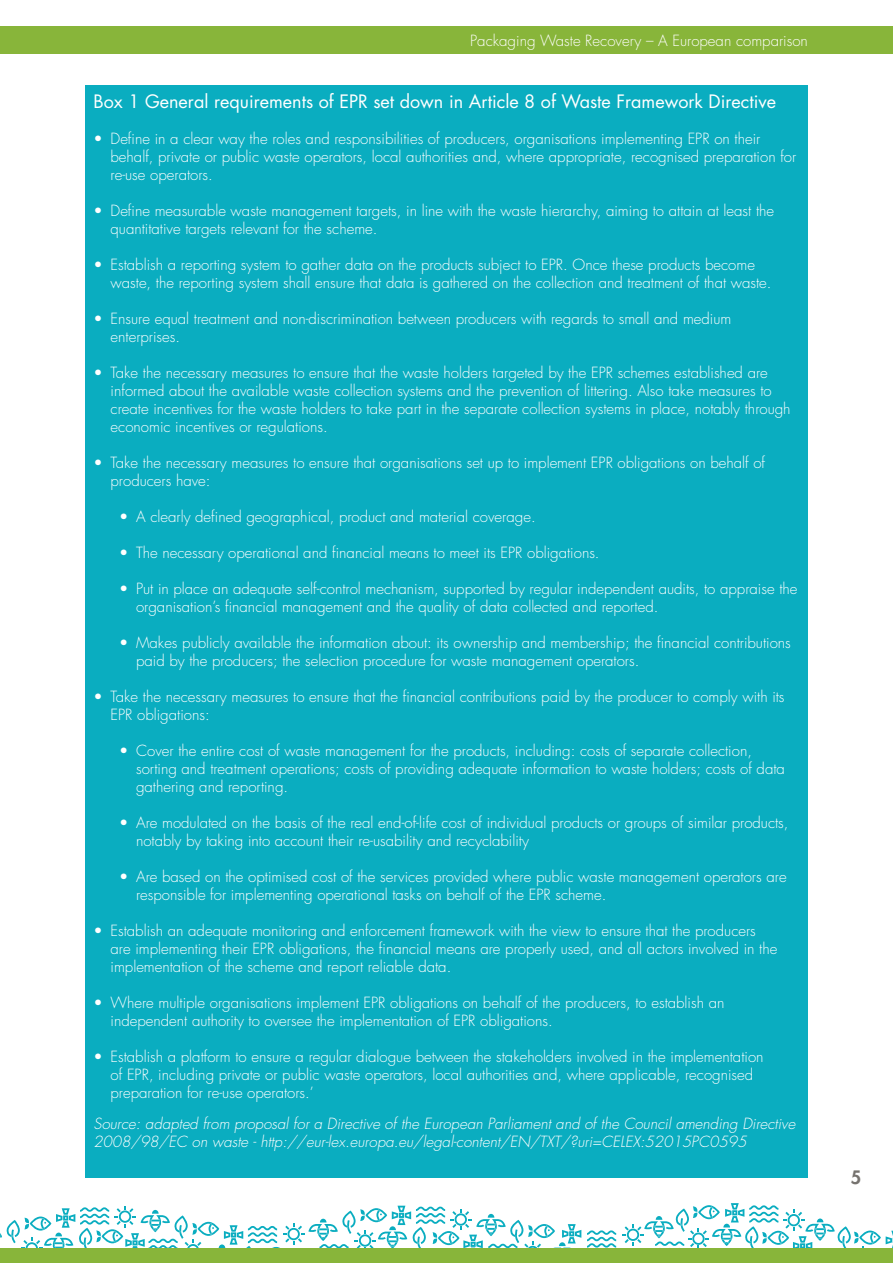
<style>
.page{position:relative;width:893px;height:1263px;background:#fff}
.page>*{position:absolute;margin:0;border:0;box-sizing:border-box;transform-origin:0 0}
.t1{font:18px "Futura";color:#fff}
.t2{font:800 18px "Futura";color:#76736f}
.t3{font:300 15px/18px "Futura";color:#fff}
.t4{font:italic 300 15px/18px "Futura";color:#fff}
</style>
<div class="page">
<svg style="left:622px;top:1203px;width:271px;height:45px"></svg>
<svg style="left:587px;top:1230px;width:29px;height:17px"></svg>
<svg style="left:0;top:1206px;width:581px;height:42px"></svg>
<div style="left:0;top:1248px;width:893px;height:15px;background:#88b53a"></div>
<div style="left:0;top:27px;width:893px;height:27px;background:#88b53a"></div>
<div style="left:85px;top:85px;width:723px;height:1093px;background:#0aadc0"></div>
<p class="t3" style="left:470px;top:32px;width:339px">Packaging Waste Recovery – A European comparison</p>
<p class="t1" style="left:94px;top:89px;width:684px">Box 1 General requirements of EPR set down in Article 8 of Waste Framework Directive</p>
<p class="t3" style="left:111px;top:130px;width:687px;text-indent:-17px">• Define in a clear way the roles and responsibilities of producers, organisations implementing EPR on their behalf, private or public waste operators, local authorities and, where appropriate, recognised preparation for re-use operators.</p>
<p class="t3" style="left:111px;top:202px;width:665px;text-indent:-17px">• Define measurable waste management targets, in line with the waste hierarchy, aiming to attain at least the quantitative targets relevant for the scheme.</p>
<p class="t3" style="left:111px;top:256px;width:662px;text-indent:-17px">• Establish a reporting system to gather data on the products subject to EPR. Once these products become waste, the reporting system shall ensure that data is gathered on the collection and treatment of that waste.</p>
<p class="t3" style="left:111px;top:310px;width:622px;text-indent:-17px">• Ensure equal treatment and non-discrimination between producers with regards to small and medium enterprises.</p>
<p class="t3" style="left:111px;top:364px;width:682px;text-indent:-17px">• Take the necessary measures to ensure that the waste holders targeted by the EPR schemes established are informed about the available waste collection systems and the prevention of littering. Also take measures to create incentives for the waste holders to take part in the separate collection systems in place, notably through economic incentives or regulations.</p>
<p class="t3" style="left:111px;top:454px;width:656px;text-indent:-17px">• Take the necessary measures to ensure that organisations set up to implement EPR obligations on behalf of producers have:</p>
<p class="t3" style="left:119px;top:508px;width:418px">• A clearly defined geographical, product and material coverage.</p>
<p class="t3" style="left:119px;top:544px;width:482px">• The necessary operational and financial means to meet its EPR obligations.</p>
<p class="t3" style="left:136px;top:580px;width:663px;text-indent:-17px">• Put in place an adequate self-control mechanism, supported by regular independent audits, to appraise the organisation’s financial management and the quality of data collected and reported.</p>
<p class="t3" style="left:136px;top:634px;width:656px;text-indent:-17px">• Makes publicly available the information about: its ownership and membership; the financial contributions paid by the producers; the selection procedure for waste management operators.</p>
<p class="t3" style="left:111px;top:688px;width:675px;text-indent:-17px">• Take the necessary measures to ensure that the financial contributions paid by the producer to comply with its<br>EPR obligations:</p>
<p class="t3" style="left:136px;top:742px;width:650px;text-indent:-17px">• Cover the entire cost of waste management for the products, including: costs of separate collection, sorting and treatment operations; costs of providing adequate information to waste holders; costs of data gathering and reporting.</p>
<p class="t3" style="left:136px;top:814px;width:654px;text-indent:-17px">• Are modulated on the basis of the real end-of-life cost of individual products or groups of similar products, notably by taking into account their re-usability and recyclability</p>
<p class="t3" style="left:136px;top:868px;width:652px;text-indent:-17px">• Are based on the optimised cost of the services provided where public waste management operators are responsible for implementing operational tasks on behalf of the EPR scheme.</p>
<p class="t3" style="left:111px;top:922px;width:668px;text-indent:-17px">• Establish an adequate monitoring and enforcement framework with the view to ensure that the producers are implementing their EPR obligations, the financial means are properly used, and all actors involved in the implementation of the scheme and report reliable data.</p>
<p class="t3" style="left:111px;top:994px;width:615px;text-indent:-17px">• Where multiple organisations implement EPR obligations on behalf of the producers, to establish an independent authority to oversee the implementation of EPR obligations.</p>
<p class="t3" style="left:111px;top:1048px;width:654px;text-indent:-17px">• Establish a platform to ensure a regular dialogue between the stakeholders involved in the implementation of EPR, including private or public waste operators, local authorities and, where applicable, recognised preparation for re-use operators.’</p>
<p class="t4" style="left:94px;top:1114px;width:703px">Source: adapted from proposal for a Directive of the European Parliament and of the Council amending Directive<br>2008/98/EC on waste - http://eur-lex.europa.eu/legal-content/EN/TXT/?uri=CELEX:52015PC0595</p>
<p class="t2" style="left:851px;top:1165px;width:12px">5</p>
</div>
